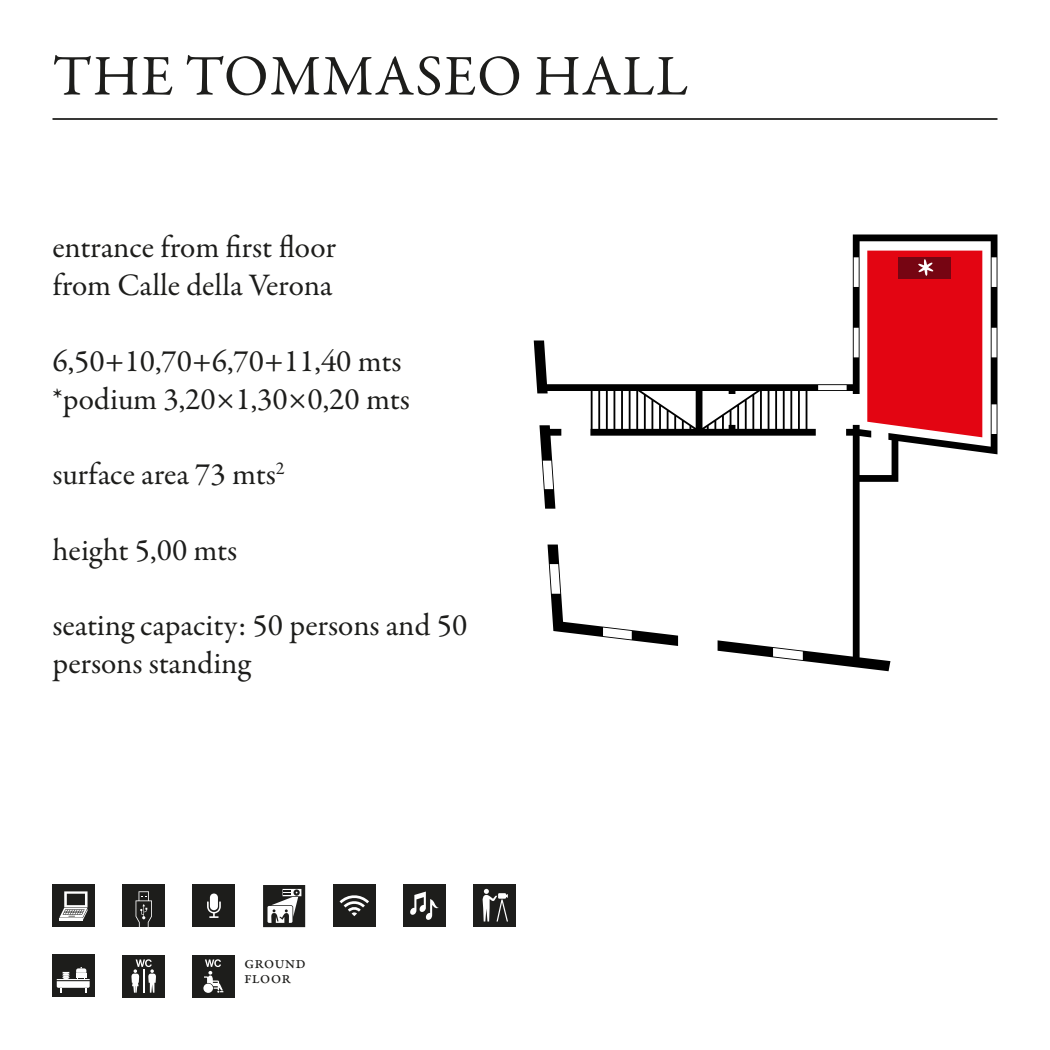
<style>
.page{position:relative;width:1050px;height:1050px;background:#fff}
.page>*{position:absolute;margin:0;border:0;box-sizing:border-box;transform-origin:0 0}
.t1{font:57.75px "Garamond Premr Pro";letter-spacing:.02em;color:#1d1d1b}
.t2{font:700 50.4px "Garamond Premr Pro";color:#fff}
.t3{font:31.5px/37.8px "Garamond Premr Pro";color:#1d1d1b}
.t4{font:17.32px/14.9px "Garamond Premr Pro";color:#1d1d1b}
</style>
<div class="page">
<hr style="left:52px;top:118px;width:946px;height:2px;background:#1d1d1b">
<svg style="left:534px;top:234px;width:463px;height:437px"></svg>
<svg style="left:539px;top:425px;width:22px;height:84px"></svg>
<svg style="left:548px;top:545px;width:130px;height:101px"></svg>
<div style="left:867px;top:251px;width:115px;height:186px;background:#e30512"></div>
<div style="left:899px;top:257px;width:52px;height:22px;background:#760512"></div>
<div style="left:333px;top:885px;width:42px;height:42px;background:#1d1d1b"></div>
<div style="left:193px;top:885px;width:42px;height:42px;background:#1d1d1b"></div>
<div style="left:403px;top:885px;width:43px;height:42px;background:#1d1d1b"></div>
<svg style="left:207px;top:893px;width:14px;height:25px"></svg>
<svg style="left:340px;top:895px;width:29px;height:21px"></svg>
<div style="left:52px;top:885px;width:43px;height:42px;background:#1d1d1b"></div>
<hr style="left:59px;top:918px;width:24px;height:3px;background:#fff">
<svg style="left:59px;top:891px;width:29px;height:29px"></svg>
<div style="left:123px;top:885px;width:42px;height:42px;background:#1d1d1b"></div>
<svg style="left:136px;top:891px;width:16px;height:36px"></svg>
<svg style="left:263px;top:885px;width:42px;height:42px"></svg>
<svg style="left:410px;top:892px;width:29px;height:28px"></svg>
<div style="left:474px;top:885px;width:42px;height:42px;background:#1d1d1b"></div>
<svg style="left:482px;top:889px;width:26px;height:33px"></svg>
<div style="left:193px;top:955px;width:42px;height:42px;background:#1d1d1b"></div>
<div style="left:123px;top:955px;width:42px;height:42px;background:#1d1d1b"></div>
<svg style="left:131px;top:959px;width:25px;height:34px"></svg>
<svg style="left:204px;top:959px;width:19px;height:34px"></svg>
<div style="left:52px;top:955px;width:43px;height:42px;background:#1d1d1b"></div>
<svg style="left:57px;top:967px;width:33px;height:26px"></svg>
<h1 class="t1" style="left:53px;top:41px;width:637px">THE TOMMASEO HALL</h1>
<p class="t3" style="left:52px;top:229px;width:285px">entrance from first floor from Calle della Verona</p>
<p class="t3" style="left:52px;top:343px;width:359px">6,50+10,70+6,70+11,40 mts *podium 3,20×1,30×0,20 mts</p>
<p class="t3" style="left:52px;top:456px;width:234px">surface area 73 mts<sup>2</sup></p>
<p class="t3" style="left:52px;top:532px;width:186px">height 5,00 mts</p>
<p class="t3" style="left:52px;top:607px;width:416px">seating capacity: 50 persons and 50 persons standing</p>
<p class="t4" style="left:244px;top:956px;width:63px">ground floor</p>
<h2 class="t2" style="left:917px;top:245px;width:18px">*</h2>
</div>
